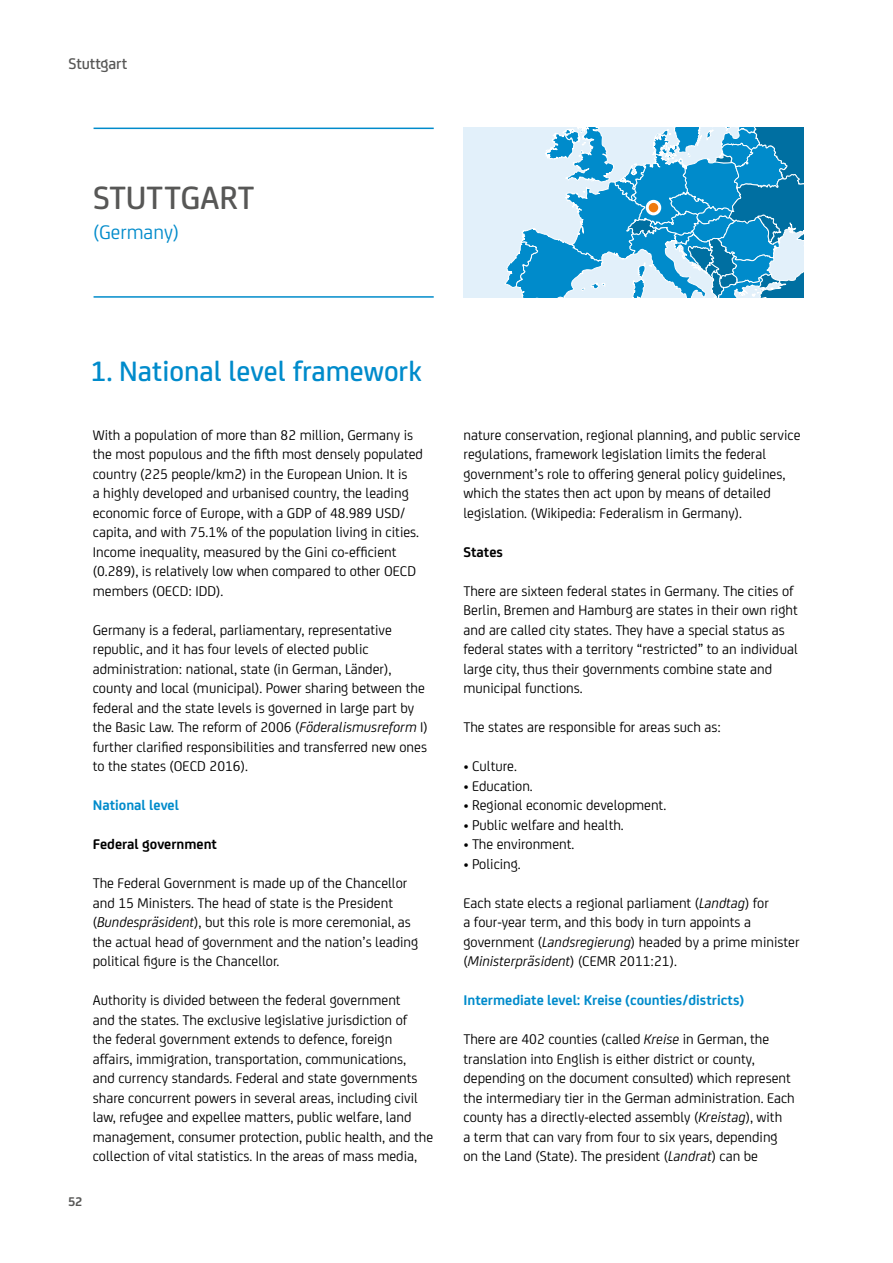
<style>
.page{position:relative;width:893px;height:1263px;background:#fff}
.page>*{position:absolute;margin:0;border:0;box-sizing:border-box;transform-origin:0 0}
.t1{font:500 34.5px "FS Joey";color:#575756}
.t2{font:500 30px "FS Joey";color:#008bcb}
.t3{font:21px "FS Joey";color:#008bcb}
.t4{font:500 16.5px "FS Joey";letter-spacing:-.01em;color:#575756}
.t5{font:15px/19.5px "FS Joey";color:#000}
.t6{font:700 15px "FS Joey";color:#008bcb}
.t7{font:700 15px "FS Joey";color:#000}
.t8{font:700 13.5px "FS Joey";color:#575756}
.s1{font-style:italic}
</style>
<div class="page">
<svg style="left:463px;top:128px;width:341px;height:170px;background:#74bbde"></svg>
<div style="left:647px;top:201px;width:13px;height:13px;background:#ef7b10;border-radius:50%"></div>
<div style="left:646px;top:200px;width:15px;height:15px;border:3px solid #fff;border-radius:50%"></div>
<hr style="left:94px;top:128px;width:340px;height:1px;background:#008bcb">
<hr style="left:94px;top:296px;width:340px;height:2px;background:#008bcb">
<p class="t4" style="left:68px;top:51px;width:60px">Stuttgart</p>
<h1 class="t1" style="left:93px;top:173px;width:163px">STUTTGART</h1>
<h3 class="t3" style="left:93px;top:217px;width:87px">(Germany)</h3>
<h2 class="t2" style="left:90px;top:349px;width:333px">1. National level framework</h2>
<p class="t5" style="left:93px;top:424px;width:332px">With a population of more than 82 million, Germany is the most populous and the fifth most densely populated country (225 people/km2) in the European Union. It is<br>a highly developed and urbanised country, the leading economic force of Europe, with a GDP of 48.989 USD/ capita, and with 75.1% of the population living in cities.<br>Income inequality, measured by the Gini co-efficient (0.289), is relatively low when compared to other OECD members (OECD: IDD).</p>
<p class="t5" style="left:93px;top:619px;width:337px">Germany is a federal, parliamentary, representative republic, and it has four levels of elected public administration: national, state (in German, Länder), county and local (municipal). Power sharing between the federal and the state levels is governed in large part by the Basic Law. The reform of 2006 (<span class="s1">Föderalismusreform</span> I) further clarified responsibilities and transferred new ones to the states (OECD 2016).</p>
<p class="t6" style="left:93px;top:794px;width:88px">National level</p>
<p class="t7" style="left:93px;top:833px;width:126px">Federal government</p>
<p class="t5" style="left:93px;top:872px;width:327px">The Federal Government is made up of the Chancellor and 15 Ministers. The head of state is the President (<span class="s1">Bundespräsident</span>), but this role is more ceremonial, as the actual head of government and the nation’s leading political figure is the Chancellor.</p>
<p class="t5" style="left:93px;top:989px;width:342px">Authority is divided between the federal government<br>and the states. The exclusive legislative jurisdiction of<br>the federal government extends to defence, foreign affairs, immigration, transportation, communications,<br>and currency standards. Federal and state governments share concurrent powers in several areas, including civil law, refugee and expellee matters, public welfare, land management, consumer protection, public health, and the collection of vital statistics. In the areas of mass media,</p>
<p class="t8" style="left:68px;top:1192px;width:16px">52</p>
<p class="t5" style="left:463px;top:424px;width:338px">nature conservation, regional planning, and public service regulations, framework legislation limits the federal government’s role to offering general policy guidelines, which the states then act upon by means of detailed legislation. (Wikipedia: Federalism in Germany).</p>
<p class="t7" style="left:463px;top:540px;width:41px">States</p>
<p class="t5" style="left:463px;top:580px;width:336px">There are sixteen federal states in Germany. The cities of Berlin, Bremen and Hamburg are states in their own right and are called city states. They have a special status as federal states with a territory “restricted” to an individual large city, thus their governments combine state and municipal functions.</p>
<p class="t5" style="left:463px;top:716px;width:259px">The states are responsible for areas such as:</p>
<p class="t5" style="left:463px;top:755px;width:55px">• Culture.</p>
<p class="t5" style="left:463px;top:775px;width:71px">• Education.</p>
<p class="t5" style="left:463px;top:794px;width:204px">• Regional economic development.</p>
<p class="t5" style="left:463px;top:814px;width:162px">• Public welfare and health.</p>
<p class="t5" style="left:463px;top:833px;width:112px">• The environment.</p>
<p class="t5" style="left:463px;top:853px;width:59px">• Policing.</p>
<p class="t5" style="left:463px;top:892px;width:338px">Each state elects a regional parliament (<span class="s1">Landtag</span>) for<br>a four-year term, and this body in turn appoints a government (<span class="s1">Landsregierung</span>) headed by a prime minister (<span class="s1">Ministerpräsident</span>) (CEMR 2011:21).</p>
<p class="t6" style="left:463px;top:989px;width:282px">Intermediate level: Kreise (counties/districts)</p>
<p class="t5" style="left:463px;top:1028px;width:333px">There are 402 counties (called <span class="s1">Kreise</span> in German, the translation into English is either district or county, depending on the document consulted) which represent the intermediary tier in the German administration. Each county has a directly-elected assembly (<span class="s1">Kreistag</span>), with<br>a term that can vary from four to six years, depending on the Land (State). The president (<span class="s1">Landrat</span>) can be</p>
</div>
